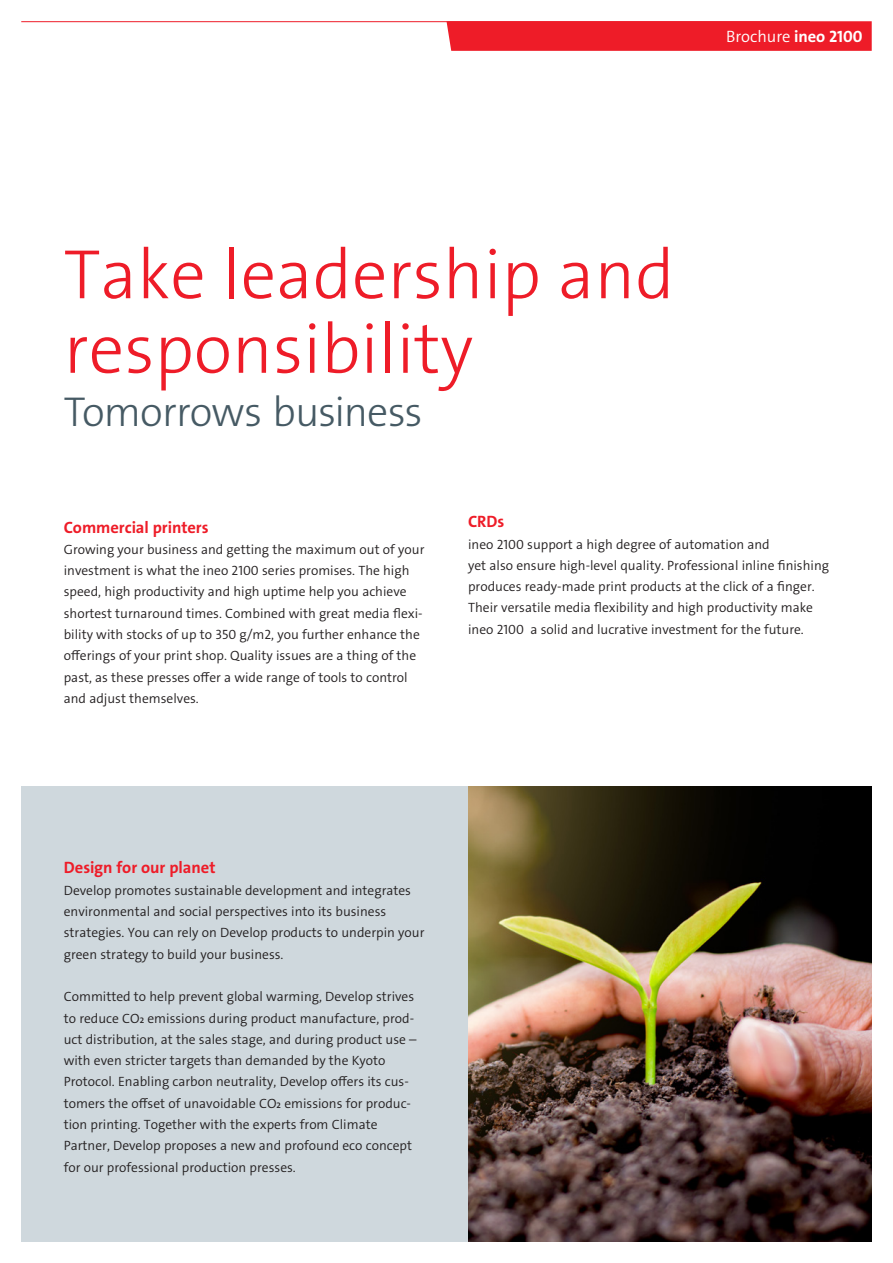
<style>
.page{position:relative;width:893px;height:1263px;background:#fff}
.page>*{position:absolute;margin:0;border:0;box-sizing:border-box;transform-origin:0 0}
.Brochure_Inside__Hea{font:70.5px/74.6px "The Sans LP3 Lig";color:#ee1c28}
.Brochure_Inside_Subh{font:42px "The Sans LP3 Lig";letter-spacing:-.02em;color:#465a64}
.Brochure_Inside_Copy{font:16.5px "The Sans LP7 Bld";letter-spacing:-.005em;color:#ee1c28}
.t1{font:16.5px "The Sans LP4 Se Lig";color:#fff}
.Brochure_Inside_Copy-2{font:13.5px/21.3px "The Sans LP4 Se Lig";color:#231f20}
.s1{font-family:"The Sans LP7 Bld"}
</style>
<div class="page">
<img style="left:468px;top:787px;width:404px;height:455px">
<div style="left:21px;top:787px;width:446px;height:455px;background:#cfd8dd"></div>
<div style="left:446px;top:21px;width:426px;height:30px;background:#ee1c28"></div>
<hr style="left:21px;top:21px;width:789px;height:1px;background:#ee1c28">
<p class="t1" style="left:726px;top:26px;width:138px">Brochure <span class="s1">ineo 2100</span></p>
<p class="Brochure_Inside__Hea" style="left:64px;top:238px;width:612px">Take leadership and responsibility</p>
<p class="Brochure_Inside_Subh" style="left:64px;top:385px;width:360px">Tomorrows business</p>
<p class="Brochure_Inside_Copy" style="left:64px;top:516px;width:146px">Commercial printers</p>
<p class="Brochure_Inside_Copy-2" style="left:64px;top:539px;width:362px">Growing your business and getting the maximum out of your investment is what the ineo 2100 series promises. The high speed, high productivity and high uptime help you achieve shortest turnaround times. Combined with great media flexi&shy;bility with stocks of up to 350 g/m2, you further enhance the offerings of your print shop. Quality issues are a thing of the past, as these presses offer a wide range of tools to control and adjust themselves.</p>
<p class="Brochure_Inside_Copy" style="left:468px;top:511px;width:38px">CRDs</p>
<p class="Brochure_Inside_Copy-2" style="left:468px;top:533px;width:362px">ineo 2100 support a high degree of automation and<br>yet also ensure high-level quality. Professional inline finishing produces ready-made print products at the click of a finger.<br>Their versatile media flexibility and high productivity make ineo 2100 a solid and lucrative investment for the future.</p>
<p class="Brochure_Inside_Copy" style="left:64px;top:857px;width:153px">Design for our planet</p>
<p class="Brochure_Inside_Copy-2" style="left:64px;top:879px;width:362px">Develop promotes sustainable development and integrates environmental and social perspectives into its business strategies. You can rely on Develop products to underpin your green strategy to build your business.</p>
<p class="Brochure_Inside_Copy-2" style="left:64px;top:986px;width:354px">Committed to help prevent global warming, Develop strives to reduce CO₂ emissions during product manufacture, prod&shy;uct distribution, at the sales stage, and during product use – with even stricter targets than demanded by the Kyoto Protocol. Enabling carbon neutrality, Develop offers its cus&shy;tomers the offset of unavoidable CO₂ emissions for produc&shy;tion printing. Together with the experts from Climate Partner, Develop proposes a new and profound eco concept for our professional production presses.</p>
</div>
